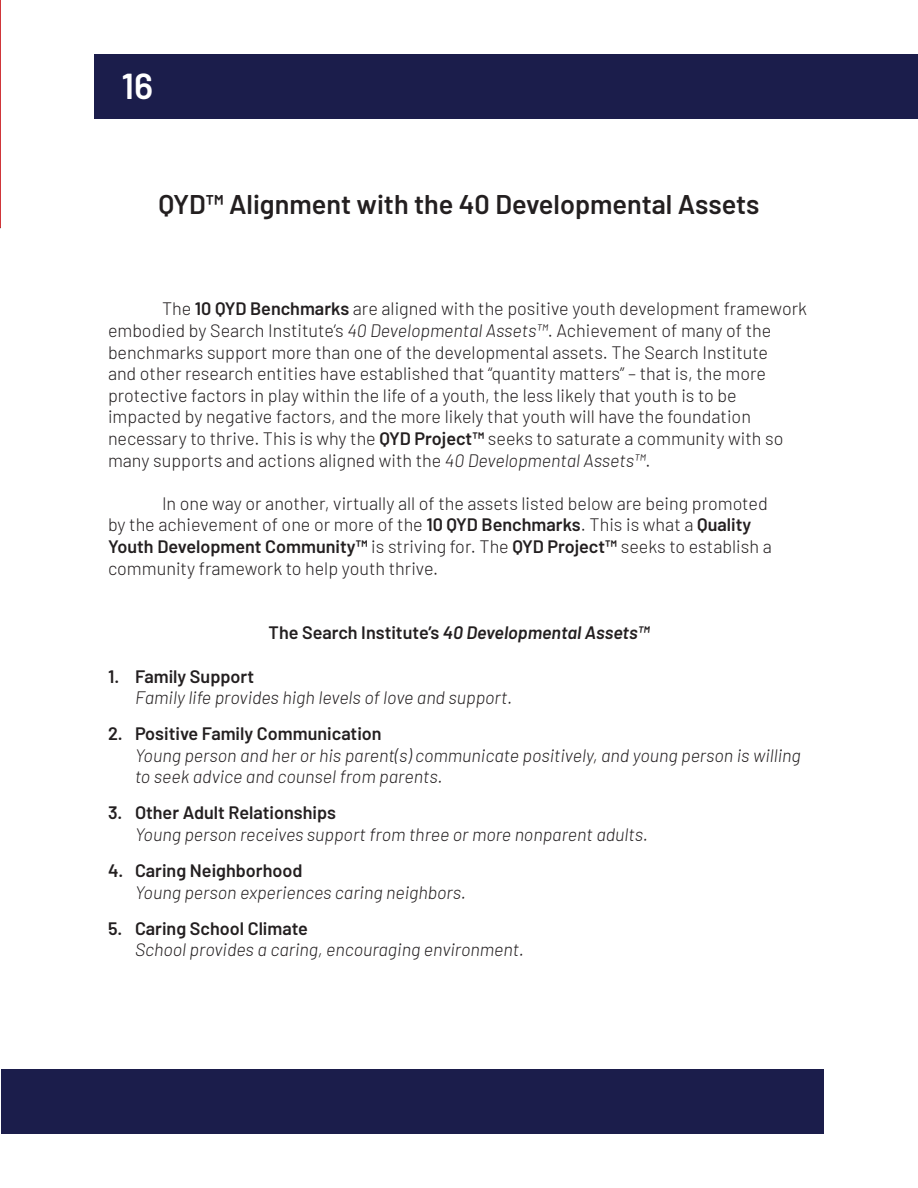
<style>
.page{position:relative;width:918px;height:1188px;background:#fff}
.page>*{position:absolute;margin:0;border:0;box-sizing:border-box;transform-origin:0 0}
.t1{font:600 36px "Barlow";color:#fff}
.t2{font:600 27px "Barlow";color:#231f20}
.t3{font:300 18px/21.6px "Barlow";color:#231f20}
.t4{font:italic 300 18px/21.6px "Barlow";color:#231f20}
.t5{font:italic 600 18px "Barlow";color:#231f20}
.s1{font-weight:600}
.s2{font-style:italic}
.s3{font-style:normal}
.s4{font-weight:600;font-style:normal}
</style>
<div class="page">
<div style="left:94px;top:54px;width:824px;height:65px;background:#1b1d4b"></div>
<div style="left:0;top:1069px;width:824px;height:65px;background:#1b1d4b"></div>
<img style="left:0;top:0;width:1px;height:1188px">
<p class="t1" style="left:122px;top:59px;width:33px">16</p>
<p class="t2" style="left:159px;top:185px;width:602px">QYD™ Alignment with the 40 Developmental Assets</p>
<p class="t3" style="left:108px;top:297px;width:701px;text-indent:54px">The <span class="s1">10 QYD Benchmarks</span> are aligned with the positive youth development framework embodied by Search Institute’s <span class="s2">40 Developmental Assets™</span>. Achievement of many of the benchmarks support more than one of the developmental assets. The Search Institute<br>and other research entities have established that “quantity matters” – that is, the more protective factors in play within the life of a youth, the less likely that youth is to be impacted by negative factors, and the more likely that youth will have the foundation necessary to thrive. This is why the <span class="s1">QYD Project™</span> seeks to saturate a community with so many supports and actions aligned with the <span class="s2">40 Developmental Assets™</span>.</p>
<p class="t3" style="left:108px;top:491px;width:665px;text-indent:54px">In one way or another, virtually all of the assets listed below are being promoted by the achievement of one or more of the <span class="s1">10 QYD Benchmarks</span>. This is what a <span class="s1">Quality Youth Development Community™</span> is striving for. The <span class="s1">QYD Project™</span> seeks to establish a community framework to help youth thrive.</p>
<p class="t5" style="left:269px;top:620px;width:382px"><span class="s3">The Search Institute’s</span> 40 Developmental Assets™</p>
<p class="t4" style="left:135px;top:664px;width:379px;text-indent:-27px"><span class="s4">1. Family Support<br></span>Family life provides high levels of love and support.</p>
<p class="t4" style="left:135px;top:722px;width:667px;text-indent:-27px"><span class="s4">2. Positive Family Communication<br></span>Young person and her or his parent(s) communicate positively, and young person is willing to seek advice and counsel from parents.</p>
<p class="t4" style="left:135px;top:801px;width:515px;text-indent:-27px"><span class="s4">3. Other Adult Relationships<br></span>Young person receives support from three or more nonparent adults.</p>
<p class="t4" style="left:135px;top:858px;width:332px;text-indent:-27px"><span class="s4">4. Caring Neighborhood<br></span>Young person experiences caring neighbors.</p>
<p class="t4" style="left:135px;top:916px;width:391px;text-indent:-27px"><span class="s4">5. Caring School Climate<br></span>School provides a caring, encouraging environment.</p>
</div>
